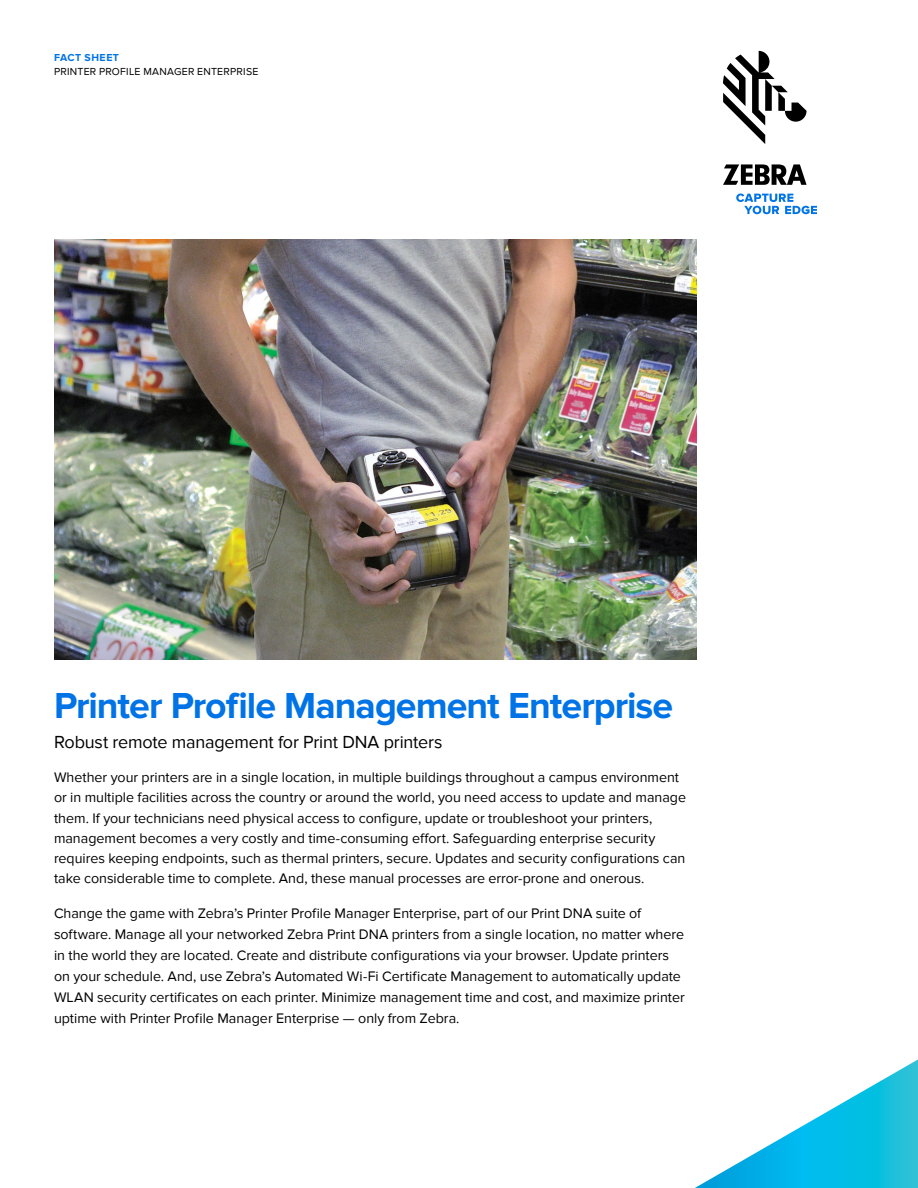
<style>
.page{position:relative;width:918px;height:1188px;background:#fff}
.page>*{position:absolute;margin:0;border:0;box-sizing:border-box;transform-origin:0 0}
.t1{font:700 37.5px "Proxima Nova";letter-spacing:-.025em;color:#0073e6}
.t2{font:18px "Proxima Nova";letter-spacing:-.01em;color:#000}
.t3{font:14.25px/20.2px "Proxima Nova";color:#000}
.t4{font:10.5px "Proxima Nova";letter-spacing:.025em;color:#000}
.t5{font:700 10.5px "Proxima Nova";letter-spacing:.05em;color:#0073e6}
</style>
<div class="page">
<svg style="left:695px;top:1059px;width:223px;height:129px"></svg>
<img style="left:54px;top:240px;width:643px;height:420px">
<svg style="left:723px;top:51px;width:84px;height:93px"></svg>
<svg style="left:723px;top:164px;width:84px;height:21px"></svg>
<svg style="left:736px;top:193px;width:81px;height:21px"></svg>
<p class="t5" style="left:54px;top:53px;width:67px">FACT SHEET</p>
<p class="t4" style="left:54px;top:66px;width:206px">PRINTER PROFILE MANAGER ENTERPRISE</p>
<h1 class="t1" style="left:54px;top:688px;width:621px">Printer Profile Management Enterprise</h1>
<p class="t2" style="left:54px;top:732px;width:390px">Robust remote management for Print DNA printers</p>
<p class="t3" style="left:54px;top:768px;width:634px">Whether your printers are in a single location, in multiple buildings throughout a campus environment or in multiple facilities across the country or around the world, you need access to update and manage them. If your technicians need physical access to configure, update or troubleshoot your printers, management becomes a very costly and time-consuming effort. Safeguarding enterprise security requires keeping endpoints, such as thermal printers, secure. Updates and security configurations can take considerable time to complete. And, these manual processes are error-prone and onerous.</p>
<p class="t3" style="left:54px;top:903px;width:632px;line-height:21px">Change the game with Zebra’s Printer Profile Manager Enterprise, part of our Print DNA suite of software. Manage all your networked Zebra Print DNA printers from a single location, no matter where in the world they are located. Create and distribute configurations via your browser. Update printers on your schedule. And, use Zebra’s Automated Wi-Fi Certificate Management to automatically update WLAN security certificates on each printer. Minimize management time and cost, and maximize printer uptime with Printer Profile Manager Enterprise — only from Zebra.</p>
</div>
